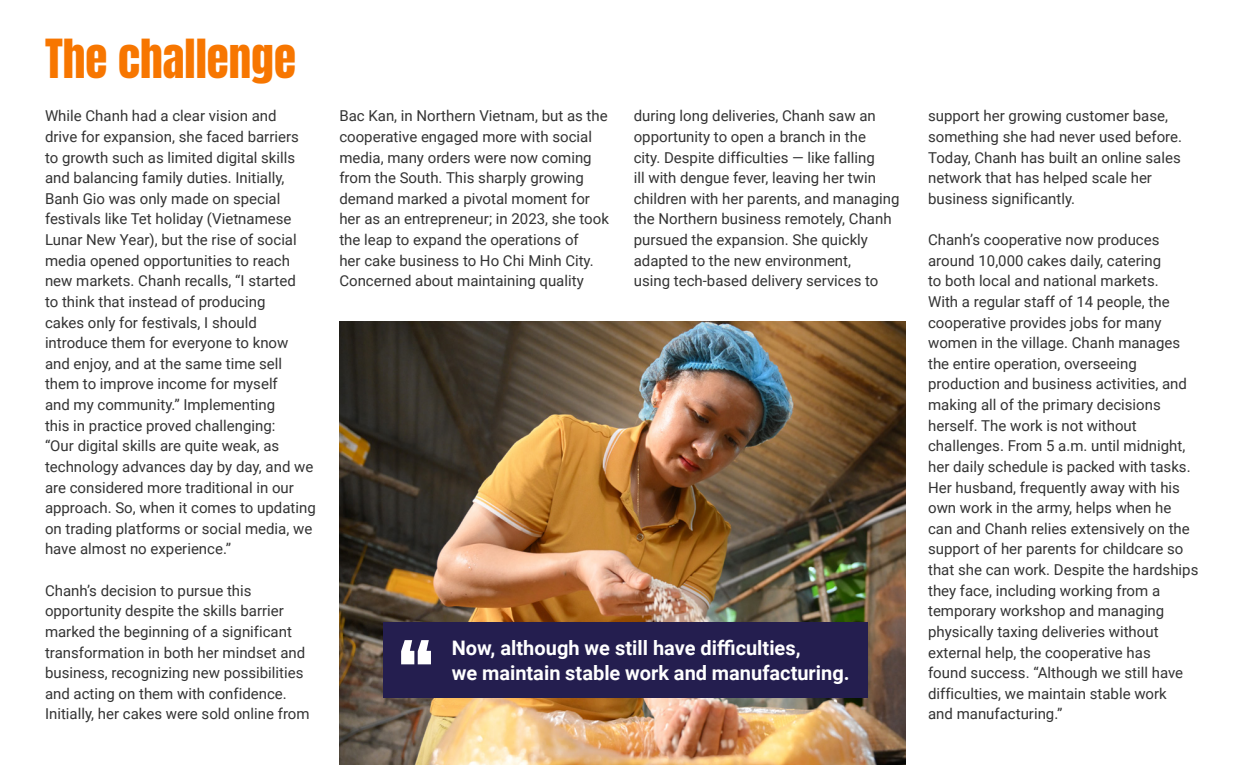
<style>
.page{position:relative;width:1260px;height:765px;background:#fff}
.page>*{position:absolute;margin:0;border:0;box-sizing:border-box;transform-origin:0 0}
.Anton_Heading{font:45px "Anton";color:#f77600}
.Quote_on_Indigo{font:700 20px/24.4px "Roboto";color:#fff}
._12_16_5{font:15px/20.6px "Roboto";color:#333}
</style>
<div class="page">
<img style="left:339px;top:321px;width:567px;height:444px">
<div style="left:383px;top:622px;width:485px;height:76px;background:#241e4f"></div>
<svg style="left:401px;top:640px;width:30px;height:24px"></svg>
<p class="Anton_Heading" style="left:45px;top:36px;width:252px">The challenge</p>
<p class="_12_16_5" style="left:45px;top:105px;width:272px">While Chanh had a clear vision and<br>drive for expansion, she faced barriers to growth such as limited digital skills and balancing family duties. Initially, Banh Gio was only made on special festivals like Tet holiday (Vietnamese Lunar New Year), but the rise of social media opened opportunities to reach new markets. Chanh recalls, “I started<br>to think that instead of producing<br>cakes only for festivals, I should introduce them for everyone to know and enjoy, and at the same time sell them to improve income for myself<br>and my community.” Implementing<br>this in practice proved challenging:<br>“Our digital skills are quite weak, as technology advances day by day, and we are considered more traditional in our approach. So, when it comes to updating on trading platforms or social media, we have almost no experience.”</p>
<p class="_12_16_5" style="left:45px;top:579px;width:266px">Chanh’s decision to pursue this opportunity despite the skills barrier marked the beginning of a significant transformation in both her mindset and business, recognizing new possibilities and acting on them with confidence.<br>Initially, her cakes were sold online from</p>
<p class="_12_16_5" style="left:339px;top:105px;width:271px">Bac Kan, in Northern Vietnam, but as the cooperative engaged more with social media, many orders were now coming from the South. This sharply growing demand marked a pivotal moment for her as an entrepreneur; in 2023, she took the leap to expand the operations of<br>her cake business to Ho Chi Minh City.<br>Concerned about maintaining quality</p>
<p class="_12_16_5" style="left:634px;top:105px;width:267px">during long deliveries, Chanh saw an opportunity to open a branch in the<br>city. Despite difficulties — like falling<br>ill with dengue fever, leaving her twin children with her parents, and managing the Northern business remotely, Chanh pursued the expansion. She quickly adapted to the new environment,<br>using tech-based delivery services to</p>
<p class="_12_16_5" style="left:928px;top:105px;width:255px">support her growing customer base, something she had never used before.<br>Today, Chanh has built an online sales network that has helped scale her business significantly.</p>
<p class="_12_16_5" style="left:928px;top:229px;width:272px">Chanh’s cooperative now produces around 10,000 cakes daily, catering<br>to both local and national markets.<br>With a regular staff of 14 people, the cooperative provides jobs for many women in the village. Chanh manages the entire operation, overseeing production and business activities, and making all of the primary decisions herself. The work is not without challenges. From 5 a.m. until midnight, her daily schedule is packed with tasks.<br>Her husband, frequently away with his own work in the army, helps when he can and Chanh relies extensively on the support of her parents for childcare so that she can work. Despite the hardships they face, including working from a temporary workshop and managing physically taxing deliveries without external help, the cooperative has<br>found success. “Although we still have difficulties, we maintain stable work<br>and manufacturing.”</p>
<p class="Quote_on_Indigo" style="left:452px;top:635px;width:399px">Now, although we still have difficulties,<br>we maintain stable work and manufacturing.</p>
</div>
